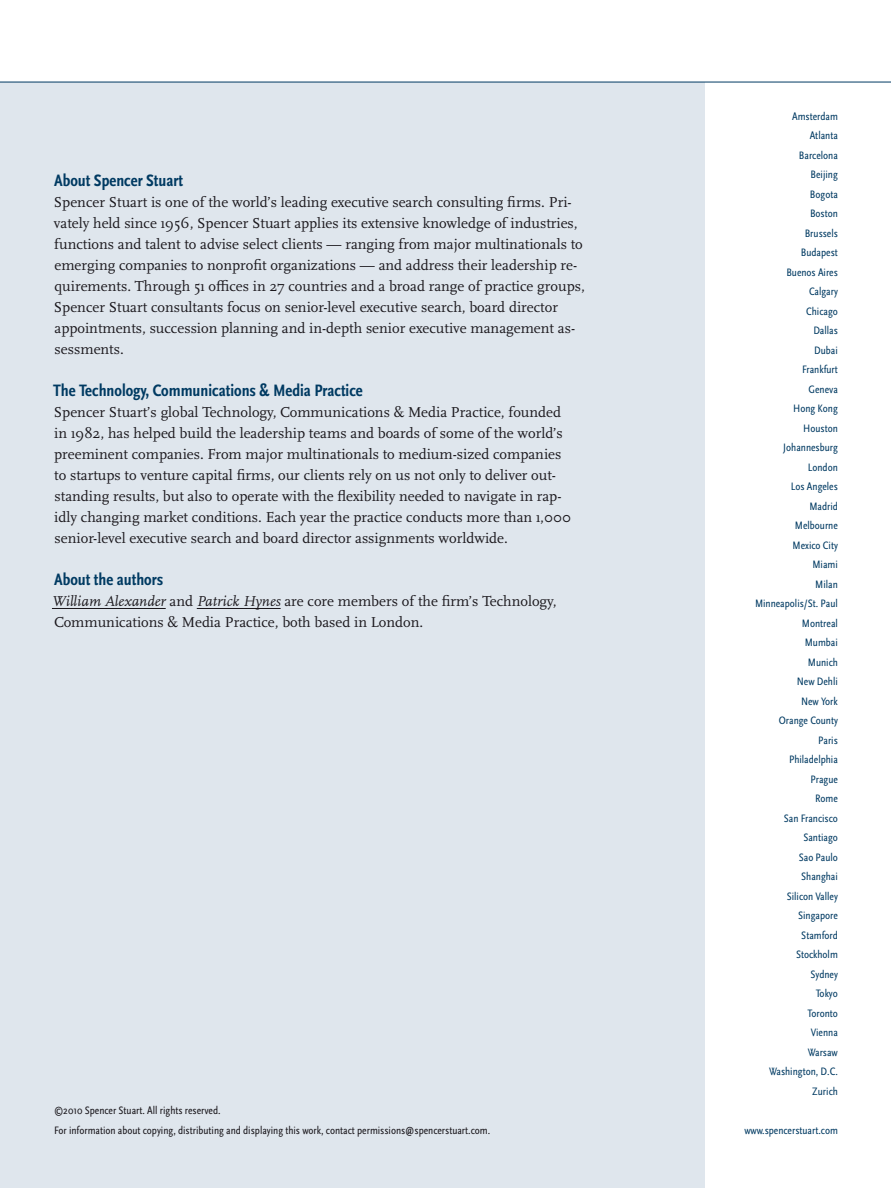
<style>
.page{position:relative;width:891px;height:1188px;background:#fff}
.page>*{position:absolute;margin:0;border:0;box-sizing:border-box;transform-origin:0 0}
.t1{font:700 condensed 17.25px "Scala Sans Pro";color:#003a62}
.t2{font:15px/21px "Scala Pro";color:#1a171c}
.t3{font:condensed 11.25px/19.5px "Scala Sans Pro";color:#003a62;text-align:right}
.t4{font:condensed 11.25px/19.5px "Scala Sans Pro";color:#1a171c}
.s1{font-style:italic}
</style>
<div class="page">
<div style="left:0;top:83px;width:705px;height:1105px;background:#dfe6ed"></div>
<hr style="left:52px;top:608px;width:114px;height:1px;background:#1a171c">
<hr style="left:197px;top:608px;width:84px;height:1px;background:#1a171c">
<hr style="left:0;top:82px;width:891px;height:1px;background:#003a62">
<p class="t1" style="left:54px;top:170px;width:131px">About Spencer Stuart</p>
<p class="t2" style="left:54px;top:192px;width:532px">Spencer Stuart is one of the world’s leading executive search consulting firms. Pri&shy;vately held since 1956, Spencer Stuart applies its extensive knowledge of industries, functions and talent to advise select clients — ranging from major multinationals to emerging companies to nonprofit organizations — and address their leadership re&shy;quirements. Through 51 offices in 27 countries and a broad range of practice groups, Spencer Stuart consultants focus on senior-level executive search, board director appointments, succession planning and in-depth senior executive management as&shy;sessments.</p>
<p class="t1" style="left:53px;top:380px;width:311px">The Technology, Communications &amp; Media Practice</p>
<p class="t2" style="left:54px;top:402px;width:519px">Spencer Stuart’s global Technology, Communications &amp; Media Practice, founded in 1982, has helped build the leadership teams and boards of some of the world’s preeminent companies. From major multinationals to medium-sized companies to startups to venture capital firms, our clients rely on us not only to deliver out&shy;standing results, but also to operate with the flexibility needed to navigate in rap&shy;idly changing market conditions. Each year the practice conducts more than 1,000 senior-level executive search and board director assignments worldwide.</p>
<p class="t1" style="left:54px;top:569px;width:111px">About the authors</p>
<p class="t2" style="left:52px;top:591px;width:506px"><span class="s1">William Alexander</span> and <span class="s1">Patrick Hynes</span> are core members of the firm’s Technology,<br>Communications &amp; Media Practice, both based in London.</p>
<p class="t4" style="left:54px;top:1101px;width:438px">©2010 Spencer Stuart. All rights reserved.<br>For information about copying, distributing and displaying this work, contact permissions@spencerstuart.com.</p>
<p class="t3" style="left:755px;top:106px;width:84px">Amsterdam<br>Atlanta<br>Barcelona<br>Beijing<br>Bogota<br>Boston<br>Brussels<br>Budapest<br>Buenos Aires<br>Calgary<br>Chicago<br>Dallas<br>Dubai<br>Frankfurt<br>Geneva<br>Hong Kong<br>Houston<br>Johannesburg<br>London<br>Los Angeles<br>Madrid<br>Melbourne<br>Mexico City<br>Miami<br>Milan<br>Minneapolis/St. Paul<br>Montreal<br>Mumbai<br>Munich<br>New Dehli<br>New York<br>Orange County<br>Paris<br>Philadelphia<br>Prague<br>Rome<br>San Francisco<br>Santiago<br>Sao Paulo<br>Shanghai<br>Silicon Valley<br>Singapore<br>Stamford<br>Stockholm<br>Sydney<br>Tokyo<br>Toronto<br>Vienna<br>Warsaw<br>Washington, D.C.<br>Zurich</p>
<p class="t3" style="left:744px;top:1120px;width:95px">www.spencerstuart.com</p>
</div>
